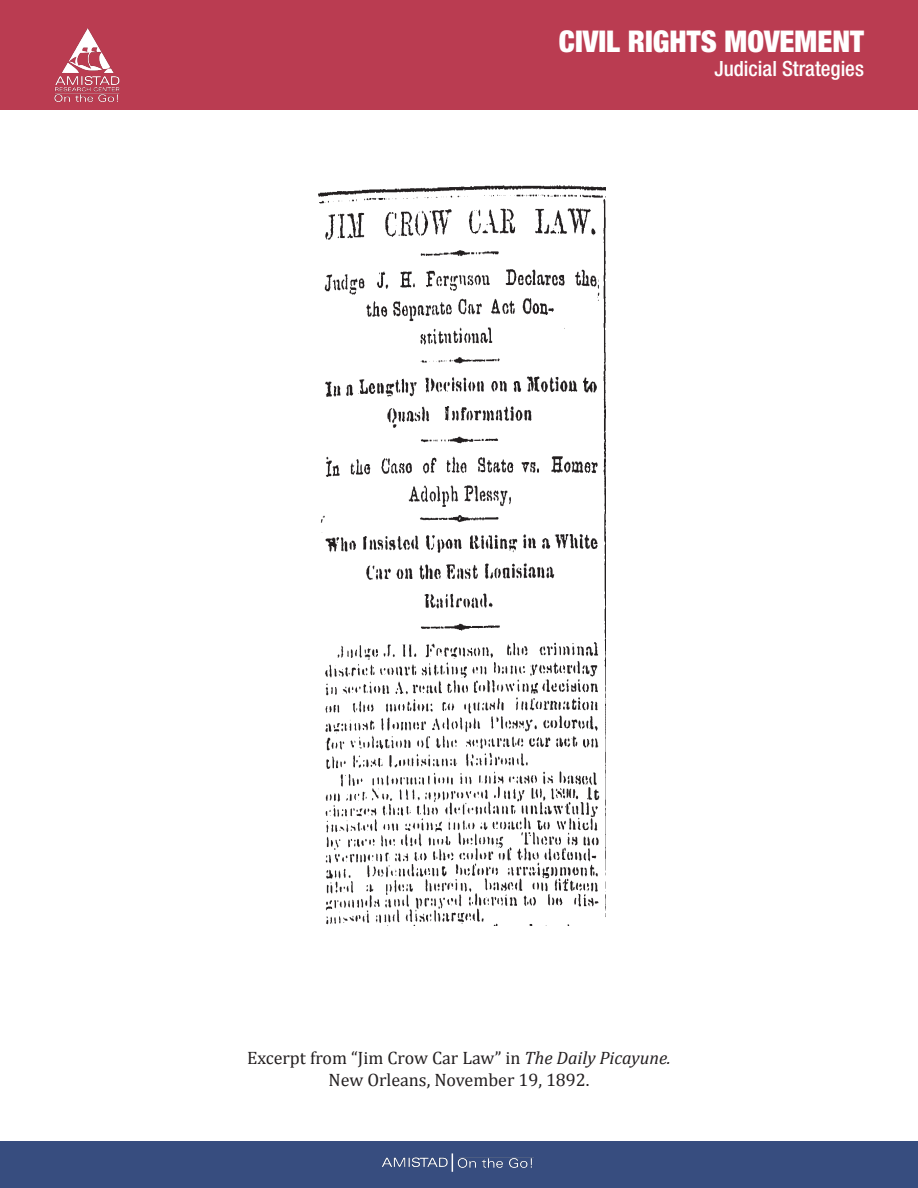
<style>
.page{position:relative;width:918px;height:1188px;background:#fff}
.page>*{position:absolute;margin:0;border:0;box-sizing:border-box;transform-origin:0 0}
.t1{font:900 condensed 30px "Helvetica Neue LT Std";color:#fff}
.t2{font:500 condensed 21px "Helvetica Neue LT Std";color:#fff}
.t3{font:18px "Cambria";color:#231f20}
.s1{font-style:italic}
</style>
<div class="page">
<div style="left:0;top:0;width:918px;height:109px;background:#ba3c51"></div>
<div style="left:0;top:1141px;width:918px;height:47px;background:#374d7f"></div>
<img style="left:54px;top:28px;width:66px;height:74px">
<img style="left:382px;top:1157px;width:65px;height:11px">
<img style="left:458px;top:1158px;width:74px;height:10px">
<svg style="left:452px;top:1153px;width:1px;height:19px"></svg>
<img style="left:318px;top:185px;width:287px;height:740px">
<p class="t1" style="left:559px;top:22px;width:307px">CIVIL RIGHTS MOVEMENT</p>
<p class="t2" style="left:714px;top:56px;width:151px">Judicial Strategies</p>
<p class="t3" style="left:247px;top:1047px;width:425px">Excerpt from “Jim Crow Car Law” in <span class="s1">The Daily Picayune.</span></p>
<p class="t3" style="left:328px;top:1069px;width:263px">New Orleans, November 19, 1892.</p>
</div>
